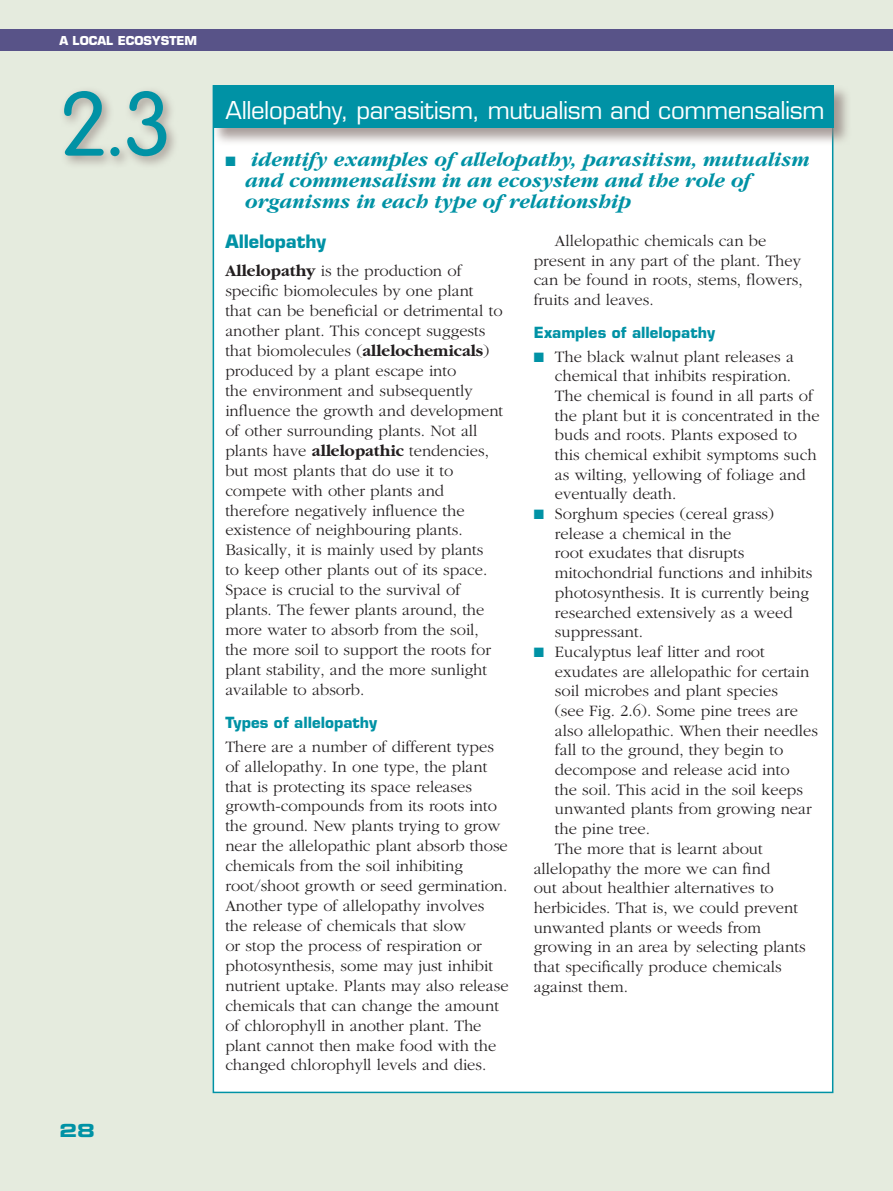
<style>
.page{position:relative;width:893px;height:1191px;background:#e5ebde}
.page>*{position:absolute;margin:0;border:0;box-sizing:border-box;transform-origin:0 0}
.t1{font:300 90px "VAG Rounded";color:#0092a5}
.t2{font:24px "Eurostile";letter-spacing:-.015em;color:#fff}
.t3{font:italic 700 21px/21px "Garamond";letter-spacing:-.005em;color:#0092a5}
.t4{font:700 18px "Eurostile";letter-spacing:-.005em;color:#0092a5}
.t5{font:18px "Eurostile Bold Extended Two";color:#0092a5}
.t6{font:300 16.5px/20px "Garamond";color:#231f20}
.t7{font:700 15px "Eurostile";letter-spacing:.005em;color:#0092a5}
.t8{font:700 12px "Eurostile";color:#fff}
.s1{font-weight:700}
.s2{color:#0092a5}
</style>
<div class="page">
<div style="left:0;top:30px;width:893px;height:21px;background:#585388"></div>
<div style="left:213px;top:85px;width:620px;height:1008px;background:#fff;border:2px solid #0092a5"></div>
<div style="left:212px;top:84px;width:639px;height:61px;background:#8e807c;opacity:.75"></div>
<div style="left:213px;top:85px;width:620px;height:43px;background:#0092a5"></div>
<div style="left:59px;top:86px;width:121px;height:84px;background:#8e807c;opacity:.75"></div>
<p class="t8" style="left:60px;top:33px;width:139px">A LOCAL ECOSYSTEM</p>
<p class="t1" style="left:60px;top:73px;width:114px">2.3</p>
<p class="t5" style="left:60px;top:1117px;width:37px">28</p>
<p class="t2" style="left:225px;top:96px;width:600px">Allelopathy, parasitism, mutualism and commensalism</p>
<p class="t3" style="left:247px;top:149px;width:566px;text-indent:-21px">■ identify examples of allelopathy, parasitism, mutualism and commensalism in an ecosystem and the role of organisms in each type of relationship</p>
<p class="t4" style="left:225px;top:230px;width:102px">Allelopathy</p>
<p class="t6" style="left:225px;top:261px;width:279px"><span class="s1">Allelopathy</span> is the production of specific biomolecules by one plant that can be beneficial or detrimental to another plant. This concept suggests that biomolecules (<span class="s1">allelochemicals</span>) produced by a plant escape into<br>the environment and subsequently influence the growth and development of other surrounding plants. Not all plants have <span class="s1">allelopathic</span> tendencies, but most plants that do use it to compete with other plants and therefore negatively influence the existence of neighbouring plants.<br>Basically, it is mainly used by plants<br>to keep other plants out of its space.<br>Space is crucial to the survival of plants. The fewer plants around, the more water to absorb from the soil, the more soil to support the roots for plant stability, and the more sunlight available to absorb.</p>
<p class="t7" style="left:225px;top:712px;width:153px">Types of allelopathy</p>
<p class="t6" style="left:225px;top:737px;width:285px">There are a number of different types of allelopathy. In one type, the plant that is protecting its space releases growth-compounds from its roots into the ground. New plants trying to grow near the allelopathic plant absorb those chemicals from the soil inhibiting root/shoot growth or seed germination.<br>Another type of allelopathy involves the release of chemicals that slow<br>or stop the process of respiration or photosynthesis, some may just inhibit nutrient uptake. Plants may also release chemicals that can change the amount of chlorophyll in another plant. The plant cannot then make food with the changed chlorophyll levels and dies.</p>
<p class="t6" style="left:534px;top:231px;width:270px;text-indent:21px">Allelopathic chemicals can be present in any part of the plant. They can be found in roots, stems, flowers, fruits and leaves.</p>
<p class="t7" style="left:534px;top:323px;width:183px">Examples of allelopathy</p>
<p class="t6" style="left:555px;top:347px;width:266px;text-indent:-21px"><span class="s2">■</span> The black walnut plant releases a chemical that inhibits respiration.<br>The chemical is found in all parts of the plant but it is concentrated in the buds and roots. Plants exposed to this chemical exhibit symptoms such as wilting, yellowing of foliage and eventually death.</p>
<p class="t6" style="left:555px;top:504px;width:259px;text-indent:-21px"><span class="s2">■</span> Sorghum species (cereal grass) release a chemical in the<br>root exudates that disrupts mitochondrial functions and inhibits photosynthesis. It is currently being researched extensively as a weed suppressant.</p>
<p class="t6" style="left:534px;top:642px;width:233px"><span class="s2">■</span> Eucalyptus leaf litter and root</p>
<p class="t6" style="left:555px;top:661px;width:256px">exudates are allelopathic for certain</p>
<p class="t6" style="left:555px;top:681px;width:225px">soil microbes and plant species</p>
<p class="t6" style="left:555px;top:701px;width:244px">(see Fig. 2.6). Some pine trees are</p>
<p class="t6" style="left:555px;top:721px;width:265px">also allelopathic. When their needles</p>
<p class="t6" style="left:555px;top:740px;width:230px">fall to the ground, they begin to</p>
<p class="t6" style="left:555px;top:760px;width:236px">decompose and release acid into</p>
<p class="t6" style="left:555px;top:780px;width:250px">the soil. This acid in the soil keeps</p>
<p class="t6" style="left:555px;top:799px;width:258px">unwanted plants from growing near</p>
<p class="t6" style="left:555px;top:819px;width:97px">the pine tree.</p>
<p class="t6" style="left:555px;top:839px;width:209px">The more that is learnt about</p>
<p class="t6" style="left:534px;top:858px;width:238px">allelopathy the more we can find</p>
<p class="t6" style="left:534px;top:878px;width:242px">out about healthier alternatives to</p>
<p class="t6" style="left:534px;top:898px;width:266px">herbicides. That is, we could prevent</p>
<p class="t6" style="left:534px;top:917px;width:229px">unwanted plants or weeds from</p>
<p class="t6" style="left:534px;top:937px;width:273px">growing in an area by selecting plants</p>
<p class="t6" style="left:534px;top:957px;width:250px">that specifically produce chemicals</p>
<p class="t6" style="left:534px;top:976px;width:96px">against them.</p>
</div>
